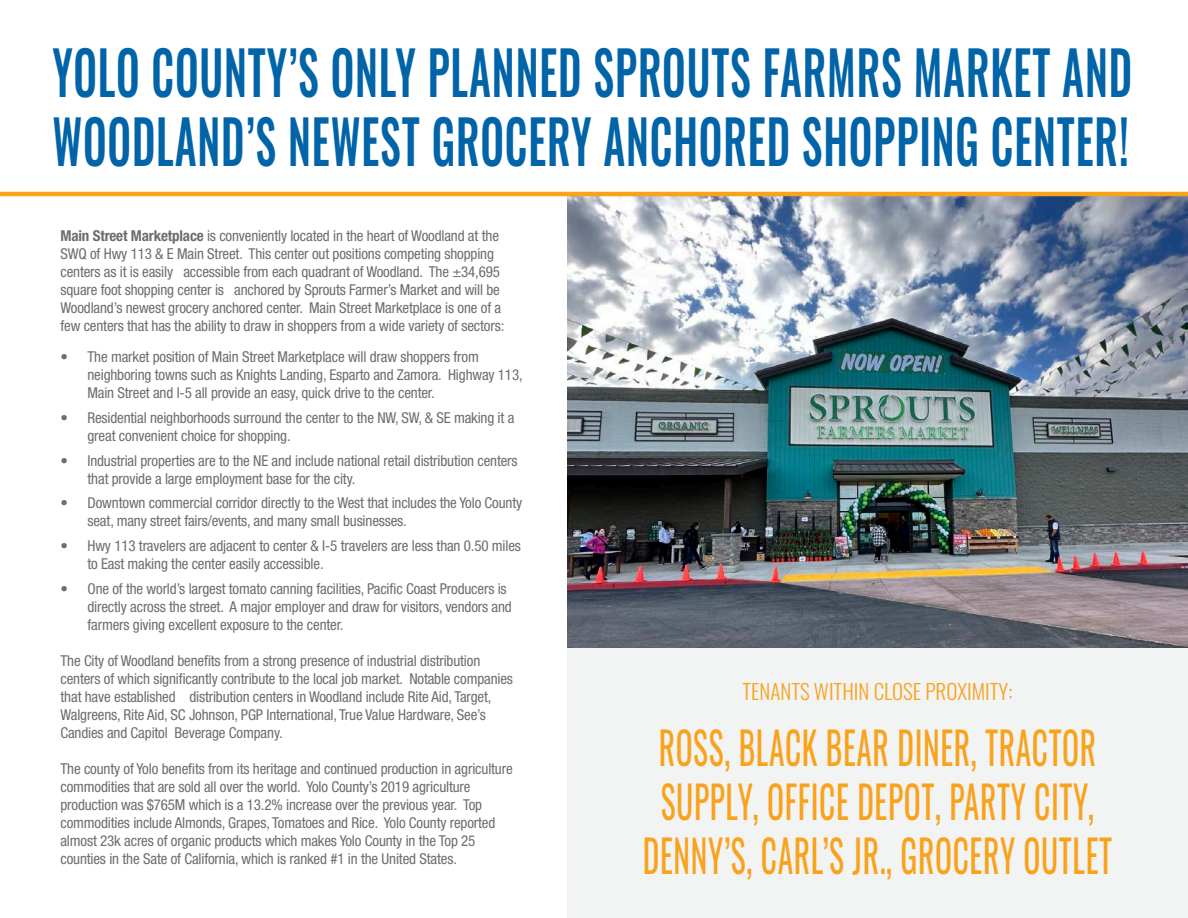
<style>
.page{position:relative;width:1188px;height:918px;background:#fff}
.page>*{position:absolute;margin:0;border:0;box-sizing:border-box;transform-origin:0 0}
.t1{font:500 60px/69px "Oswald";letter-spacing:.02em;color:#0163a8;scale:.7 1}
.t2{font:45px/54px "Oswald";letter-spacing:.02em;color:#f9a21c;text-align:center;scale:.7 1}
.t3{font:300 21px "Oswald";color:#f9a21c}
.t4{font:condensed 15px/18px "Helvetica Neue LT Std";letter-spacing:-.01em;color:#6c6d70}
.s1{font-weight:700}
</style>
<div class="page">
<div style="left:567px;top:332px;width:621px;height:586px;background:#f2f3f3"></div>
<img style="left:567px;top:196px;width:621px;height:452px">
<hr style="left:0;top:192px;width:1188px;height:4px;background:#f9a21c">
<p class="t1" style="left:53px;top:41px;width:1544px">YOLO COUNTY’S ONLY PLANNED SPROUTS FARMRS MARKET AND<br>WOODLAND’S NEWEST GROCERY ANCHORED SHOPPING CENTER!</p>
<p class="t4" style="left:60px;top:226px;width:445px"><span class="s1">Main Street Marketplace</span> is conveniently located in the heart of Woodland at the SWQ of Hwy 113 &amp; E Main Street. This center out positions competing shopping centers as it is easily accessible from each quadrant of Woodland. The ±34,695 square foot shopping center is anchored by Sprouts Farmer’s Market and will be Woodland’s newest grocery anchored center. Main Street Marketplace is one of a few centers that has the ability to draw in shoppers from a wide variety of sectors:</p>
<p class="t4" style="left:87px;top:348px;width:437px;text-indent:-27px">• The market position of Main Street Marketplace will draw shoppers from neighboring towns such as Knights Landing, Esparto and Zamora. Highway 113,<br>Main Street and I-5 all provide an easy, quick drive to the center.</p>
<p class="t4" style="left:87px;top:409px;width:428px;text-indent:-27px">• Residential neighborhoods surround the center to the NW, SW, &amp; SE making it a great convenient choice for shopping.</p>
<p class="t4" style="left:87px;top:451px;width:432px;text-indent:-27px">• Industrial properties are to the NE and include national retail distribution centers that provide a large employment base for the city.</p>
<p class="t4" style="left:87px;top:494px;width:436px;text-indent:-27px">• Downtown commercial corridor directly to the West that includes the Yolo County seat, many street fairs/events, and many small businesses.</p>
<p class="t4" style="left:87px;top:537px;width:435px;text-indent:-27px">• Hwy 113 travelers are adjacent to center &amp; I-5 travelers are less than 0.50 miles to East making the center easily accessible.</p>
<p class="t4" style="left:87px;top:580px;width:426px;text-indent:-27px">• One of the world’s largest tomato canning facilities, Pacific Coast Producers is directly across the street. A major employer and draw for visitors, vendors and farmers giving excellent exposure to the center.</p>
<p class="t4" style="left:60px;top:652px;width:454px">The City of Woodland benefits from a strong presence of industrial distribution centers of which significantly contribute to the local job market. Notable companies that have established distribution centers in Woodland include Rite Aid, Target, Walgreens, Rite Aid, SC Johnson, PGP International, True Value Hardware, See’s Candies and Capitol Beverage Company.</p>
<p class="t4" style="left:60px;top:760px;width:454px">The county of Yolo benefits from its heritage and continued production in agriculture commodities that are sold all over the world. Yolo County’s 2019 agriculture production was $765M which is a 13.2% increase over the previous year. Top commodities include Almonds, Grapes, Tomatoes and Rice. Yolo County reported almost 23k acres of organic products which makes Yolo County in the Top 25 counties in the Sate of California, which is ranked #1 in the United States.</p>
<p class="t3" style="left:742px;top:673px;width:272px">TENANTS WITHIN CLOSE PROXIMITY:</p>
<p class="t2" style="left:643px;top:716px;width:672px">ROSS, BLACK BEAR DINER, TRACTOR<br>SUPPLY, OFFICE DEPOT, PARTY CITY,<br>DENNY’S, CARL’S JR., GROCERY OUTLET</p>
</div>
